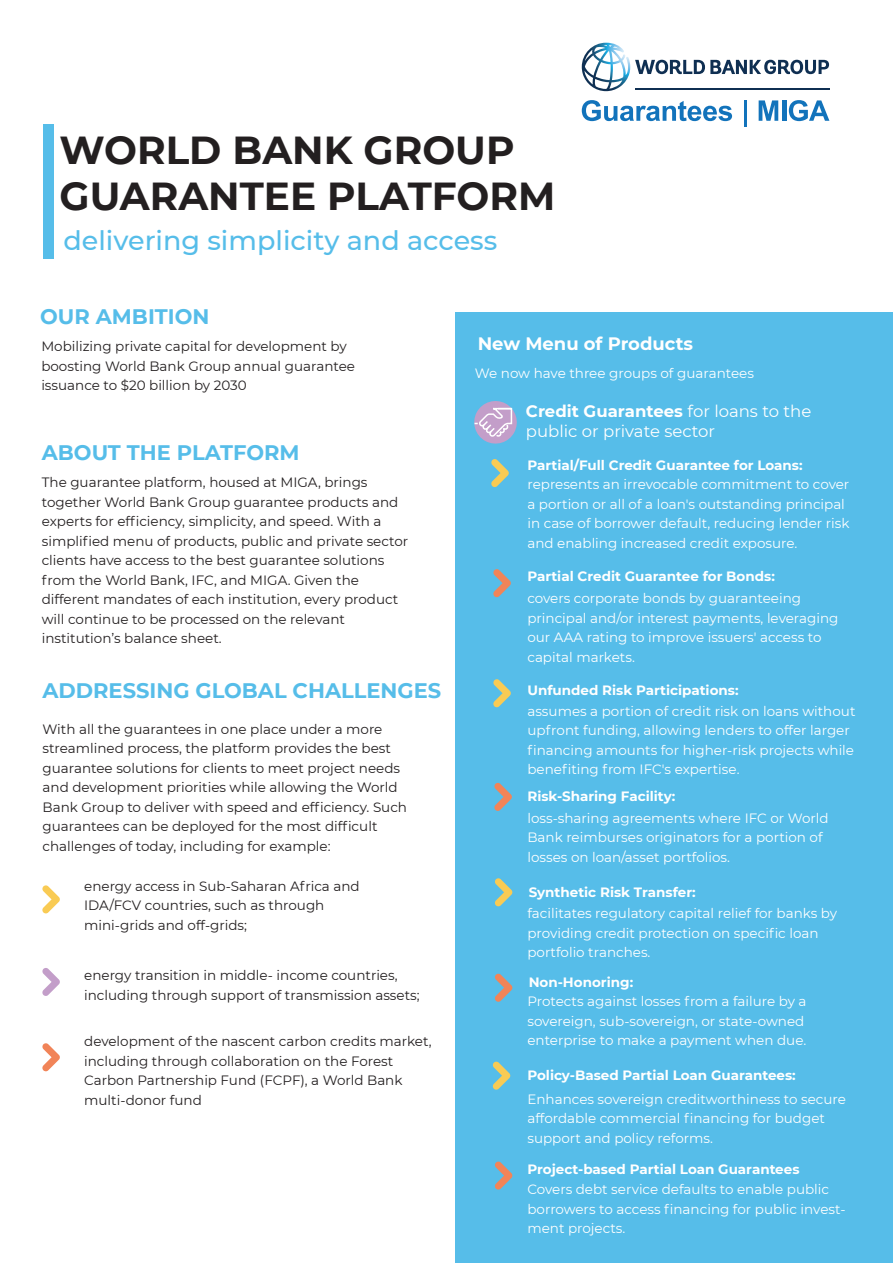
<style>
.page{position:relative;width:893px;height:1263px;background:#fff}
.page>*{position:absolute;margin:0;border:0;box-sizing:border-box;transform-origin:0 0}
.t1{font:700 39px/46.8px "Montserrat";color:#231f20}
.t2{font:500 27px "Montserrat";color:#56bde9}
.t3{font:700 21px "Montserrat";color:#56bde9}
.t4{font:700 18px "Montserrat";color:#fff}
.t5{font:16.5px/19.5px "Montserrat";color:#fff}
.t6{font:13.5px/19.5px "Montserrat";color:#231f20}
.t7{font:13.5px/19.5px "Montserrat";color:#fff}
.t8{font:700 13.5px "Montserrat";color:#fff}
.s1{font-weight:700}
</style>
<div class="page">
<div style="left:43px;top:124px;width:11px;height:135px;background:#56bde9"></div>
<div style="left:455px;top:312px;width:438px;height:951px;background:#56bde9"></div>
<svg style="left:42px;top:885px;width:18px;height:29px"></svg>
<svg style="left:491px;top:459px;width:18px;height:28px"></svg>
<svg style="left:493px;top:679px;width:18px;height:29px"></svg>
<svg style="left:495px;top:878px;width:18px;height:29px"></svg>
<svg style="left:492px;top:1061px;width:19px;height:29px"></svg>
<svg style="left:42px;top:968px;width:18px;height:28px"></svg>
<svg style="left:42px;top:1043px;width:18px;height:29px"></svg>
<svg style="left:493px;top:569px;width:18px;height:28px"></svg>
<svg style="left:494px;top:782px;width:18px;height:29px"></svg>
<svg style="left:495px;top:973px;width:18px;height:29px"></svg>
<svg style="left:495px;top:1161px;width:18px;height:29px"></svg>
<svg style="left:582px;top:100px;width:150px;height:21px"></svg>
<hr style="left:744px;top:100px;width:2px;height:27px;background:#1273bb">
<svg style="left:759px;top:100px;width:19px;height:21px"></svg>
<hr style="left:782px;top:100px;width:4px;height:21px;background:#1273bb">
<svg style="left:789px;top:100px;width:40px;height:21px"></svg>
<svg style="left:582px;top:43px;width:247px;height:48px"></svg>
<hr style="left:635px;top:88px;width:194px;height:2px;background:#0f2f52">
<svg style="left:474px;top:401px;width:43px;height:43px"></svg>
<h1 class="t1" style="left:60px;top:124px;width:497px">WORLD BANK GROUP<br>GUARANTEE PLATFORM</h1>
<h2 class="t2" style="left:63px;top:222px;width:435px">delivering simplicity and access</h2>
<h3 class="t3" style="left:40px;top:301px;width:171px">OUR AMBITION</h3>
<p class="t6" style="left:41px;top:336px;width:315px">Mobilizing private capital for development by boosting World Bank Group annual guarantee issuance to $20 billion by 2030</p>
<h3 class="t3" style="left:42px;top:438px;width:259px">ABOUT THE PLATFORM</h3>
<p class="t6" style="left:42px;top:472px;width:368px">The guarantee platform, housed at MIGA, brings together World Bank Group guarantee products and experts for efficiency, simplicity, and speed. With a simplified menu of products, public and private sector clients have access to the best guarantee solutions from the World Bank, IFC, and MIGA. Given the different mandates of each institution, every product will continue to be processed on the relevant institution’s balance sheet.</p>
<h3 class="t3" style="left:42px;top:676px;width:400px">ADDRESSING GLOBAL CHALLENGES</h3>
<p class="t6" style="left:43px;top:719px;width:366px">With all the guarantees in one place under a more streamlined process, the platform provides the best guarantee solutions for clients to meet project needs and development priorities while allowing the World Bank Group to deliver with speed and efficiency. Such guarantees can be deployed for the most difficult challenges of today, including for example:</p>
<p class="t6" style="left:84px;top:875px;width:277px">energy access in Sub-Saharan Africa and<br>IDA/FCV countries, such as through mini-grids and off-grids;</p>
<p class="t6" style="left:84px;top:965px;width:337px">energy transition in middle- income countries, including through support of transmission assets;</p>
<p class="t6" style="left:84px;top:1031px;width:349px">development of the nascent carbon credits market, including through collaboration on the Forest Carbon Partnership Fund (FCPF), a World Bank multi-donor fund</p>
<h3 class="t4" style="left:478px;top:330px;width:217px">New Menu of Products</h3>
<p class="t7" style="left:475px;top:363px;width:281px">We now have three groups of guarantees</p>
<p class="t5" style="left:526px;top:401px;width:287px"><span class="s1">Credit Guarantees</span> for loans to the public or private sector</p>
<p class="t8" style="left:527px;top:455px;width:277px">Partial/Full Credit Guarantee for Loans:</p>
<p class="t7" style="left:527px;top:474px;width:324px">represents an irrevocable commitment to cover a portion or all of a loan's outstanding principal in case of borrower default, reducing lender risk and enabling increased credit exposure.</p>
<p class="t8" style="left:527px;top:566px;width:249px">Partial Credit Guarantee for Bonds:</p>
<p class="t7" style="left:527px;top:588px;width:313px">covers corporate bonds by guaranteeing principal and/or interest payments, leveraging our AAA rating to improve issuers' access to capital markets.</p>
<p class="t8" style="left:527px;top:680px;width:213px">Unfunded Risk Participations:</p>
<p class="t7" style="left:527px;top:701px;width:330px">assumes a portion of credit risk on loans without upfront funding, allowing lenders to offer larger financing amounts for higher-risk projects while benefiting from IFC's expertise.</p>
<p class="t7" style="left:527px;top:807px;width:303px">loss-sharing agreements where IFC or World<br>Bank reimburses originators for a portion of losses on loan/asset portfolios.</p>
<p class="t8" style="left:527px;top:787px;width:149px">Risk-Sharing Facility:</p>
<p class="t8" style="left:529px;top:882px;width:169px">Synthetic Risk Transfer:</p>
<p class="t7" style="left:527px;top:903px;width:311px">facilitates regulatory capital relief for banks by providing credit protection on specific loan portfolio tranches.</p>
<p class="t7" style="left:527px;top:991px;width:281px">Protects against losses from a failure by a sovereign, sub-sovereign, or state-owned enterprise to make a payment when due.</p>
<p class="t8" style="left:529px;top:973px;width:106px">Non-Honoring:</p>
<p class="t8" style="left:527px;top:1066px;width:270px">Policy-Based Partial Loan Guarantees:</p>
<p class="t7" style="left:527px;top:1088px;width:320px">Enhances sovereign creditworthiness to secure affordable commercial financing for budget support and policy reforms.</p>
<p class="t7" style="left:527px;top:1179px;width:320px">Covers debt service defaults to enable public borrowers to access financing for public invest&shy;ment projects.</p>
<p class="t8" style="left:527px;top:1160px;width:274px">Project-based Partial Loan Guarantees</p>
</div>
